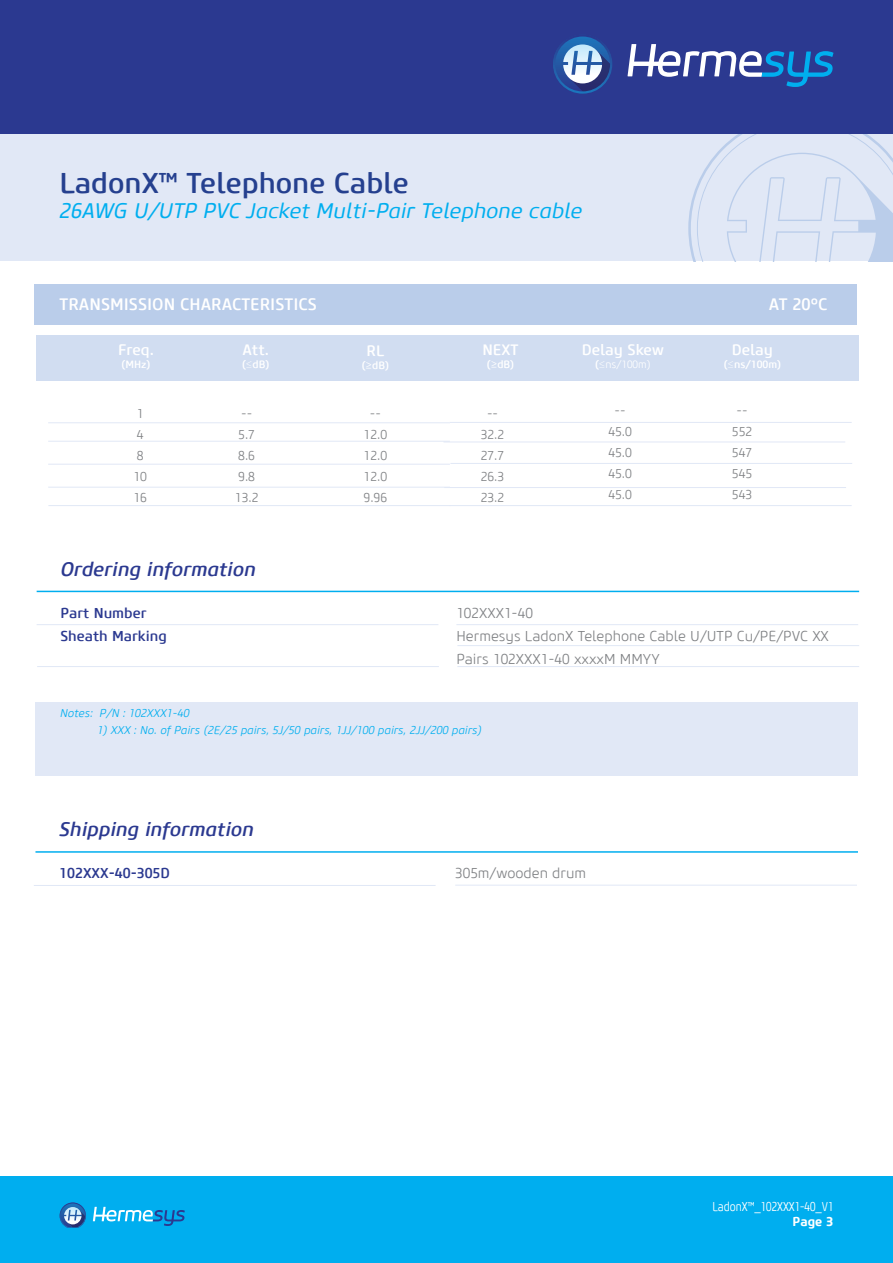
<style>
.page{position:relative;width:893px;height:1263px;background:#fff}
.page>*{position:absolute;margin:0;border:0;box-sizing:border-box;transform-origin:0 0}
.t1{font:500 28.5px "Core Sans M55";color:#25408f}
.t2{font:italic 21px "Core Sans M45";color:#00aeef}
.t3{font:italic 500 19.5px "Core Sans M55";color:#2b3990}
.t4{font:500 16.5px "Core Sans M55";color:#fff}
.t5{font:500 15px "Core Sans M55";color:#fff}
.t6{font:300 14.25px/23.2px "Core Sans M35";color:#808285}
.t7{font:500 14.25px/23.2px "Core Sans M55";color:#2b3990}
.t8{font:300 12.75px/21px "Core Sans M35";color:#808285;text-align:center}
.t9{font:300 12.75px "Core Sans M37 Cn";color:#fff}
.t10{font:700 12.75px "Core Sans M65";color:#fff}
.t11{font:italic 300 11.25px "Core Sans M35";color:#00aeef}
.t12{font:500 10.5px "Core Sans M55";color:#fff}
.t13{font:300 10.5px "Core Sans M35";color:#fff}
.s1{font-family:"Core Sans M55";font-weight:500}
.s2{font-family:"Core Sans M25";font-weight:200}
.s3{font-family:"Core Sans M35";font-weight:300}
</style>
<div class="page">
<div style="left:0;top:123px;width:893px;height:138px;background:#e1e8f6"></div>
<div style="left:0;top:1177px;width:893px;height:86px;background:#00aeef"></div>
<svg style="left:93px;top:1207px;width:92px;height:19px"></svg>
<svg style="left:60px;top:1202px;width:26px;height:25px"></svg>
<svg style="left:688px;top:134px;width:205px;height:127px"></svg>
<div style="left:0;top:0;width:893px;height:134px;background:#2b3990"></div>
<svg style="left:628px;top:44px;width:205px;height:43px"></svg>
<svg style="left:553px;top:36px;width:59px;height:58px"></svg>
<hr style="left:37px;top:591px;width:822px;height:1px;background:#00aeef">
<hr style="left:35px;top:851px;width:823px;height:2px;background:#00aeef">
<hr style="left:37px;top:624px;width:401px;height:1px;background:#e1e8f6">
<hr style="left:34px;top:885px;width:402px;height:1px;background:#e1e8f6">
<hr style="left:456px;top:624px;width:402px;height:1px;background:#e1e8f6">
<hr style="left:455px;top:885px;width:402px;height:1px;background:#e1e8f6">
<hr style="left:457px;top:645px;width:402px;height:1px;background:#e1e8f6">
<hr style="left:457px;top:666px;width:402px;height:1px;background:#e1e8f6">
<hr style="left:37px;top:666px;width:402px;height:1px;background:#e1e8f6">
<div style="left:34px;top:285px;width:822px;height:40px;background:#bacdea"></div>
<div style="left:37px;top:335px;width:822px;height:45px;background:#d1ddf1"></div>
<hr style="left:48px;top:422px;width:402px;height:1px;background:#e1e8f6">
<hr style="left:48px;top:441px;width:402px;height:1px;background:#e1e8f6">
<hr style="left:48px;top:464px;width:402px;height:1px;background:#e1e8f6">
<hr style="left:48px;top:487px;width:402px;height:1px;background:#e1e8f6">
<hr style="left:48px;top:505px;width:402px;height:1px;background:#e1e8f6">
<hr style="left:450px;top:422px;width:402px;height:1px;background:#e1e8f6">
<hr style="left:443px;top:442px;width:402px;height:1px;background:#e1e8f6">
<hr style="left:450px;top:463px;width:402px;height:1px;background:#e1e8f6">
<hr style="left:444px;top:487px;width:402px;height:1px;background:#e1e8f6">
<hr style="left:450px;top:505px;width:402px;height:1px;background:#e1e8f6">
<div style="left:35px;top:702px;width:823px;height:74px;background:#e1e8f6"></div>
<h1 class="t1" style="left:60px;top:165px;width:351px">LadonX™ Telephone Cable</h1>
<h2 class="t2" style="left:60px;top:198px;width:524px">26AWG U/UTP PVC Jacket Multi-Pair Telephone cable</h2>
<p class="t4" style="left:60px;top:294px;width:259px">TRANSMISSION CHARACTERISTICS</p>
<p class="t4" style="left:769px;top:294px;width:60px">AT 20ºC</p>
<p class="t5" style="left:118px;top:340px;width:37px">Freq.</p>
<p class="t12" style="left:121px;top:358px;width:31px">(MHz)</p>
<p class="t5" style="left:582px;top:340px;width:83px">Delay Skew</p>
<p class="t13" style="left:595px;top:358px;width:58px"><span class="s1">(</span><span class="s2">≤</span>ns/100m)</p>
<p class="t5" style="left:732px;top:340px;width:43px">Delay</p>
<p class="t12" style="left:723px;top:358px;width:60px">(<span class="s2">≤</span>ns/100m)</p>
<p class="t5" style="left:482px;top:340px;width:38px">NEXT</p>
<p class="t12" style="left:487px;top:358px;width:29px">(<span class="s3">≥</span>dB)</p>
<p class="t5" style="left:242px;top:340px;width:28px">Att.</p>
<p class="t12" style="left:242px;top:358px;width:29px">(<span class="s2">≤</span>dB)</p>
<p class="t5" style="left:366px;top:341px;width:19px">RL</p>
<p class="t12" style="left:361px;top:359px;width:29px">(<span class="s3">≥</span>dB)</p>
<p class="t8" style="left:134px;top:403px;width:15px;text-align:left">1<br>4<br>8<br>10<br>16</p>
<p class="t8" style="left:732px;top:400px;width:22px">--<br>552<br>547<br>545<br>543</p>
<p class="t8" style="left:608px;top:400px;width:25px">--<br>45.0<br>45.0<br>45.0<br>45.0</p>
<p class="t8" style="left:235px;top:403px;width:25px">--<br>5.7<br>8.6<br>9.8<br>13.2</p>
<p class="t8" style="left:364px;top:403px;width:25px">--<br>12.0<br>12.0<br>12.0<br>9.96</p>
<p class="t8" style="left:481px;top:403px;width:25px">--<br>32.2<br>27.7<br>26.3<br>23.2</p>
<h3 class="t3" style="left:60px;top:557px;width:197px">Ordering information</h3>
<p class="t7" style="left:60px;top:601px;width:108px">Part Number<br>Sheath Marking</p>
<p class="t6" style="left:456px;top:601px;width:374px">102XXX1-40<br>Hermesys LadonX Telephone Cable U/UTP Cu/PE/PVC XX<br>Pairs 102XXX1-40 xxxxM MMYY</p>
<p class="t11" style="left:60px;top:707px;width:131px">Notes: P/N : 102XXX1-40</p>
<p class="t11" style="left:97px;top:723px;width:386px">1) XXX : No. of Pairs (2E/25 pairs, 5J/50 pairs, 1JJ/100 pairs, 2JJ/200 pairs)</p>
<h3 class="t3" style="left:59px;top:817px;width:196px">Shipping information</h3>
<p class="t7" style="left:59px;top:862px;width:112px">102XXX-40-305D</p>
<p class="t6" style="left:455px;top:862px;width:133px">305m/wooden drum</p>
<p class="t9" style="left:712px;top:1199px;width:122px">LadonX™_102XXX1-40_V1</p>
<p class="t10" style="left:792px;top:1214px;width:42px">Page 3</p>
</div>
